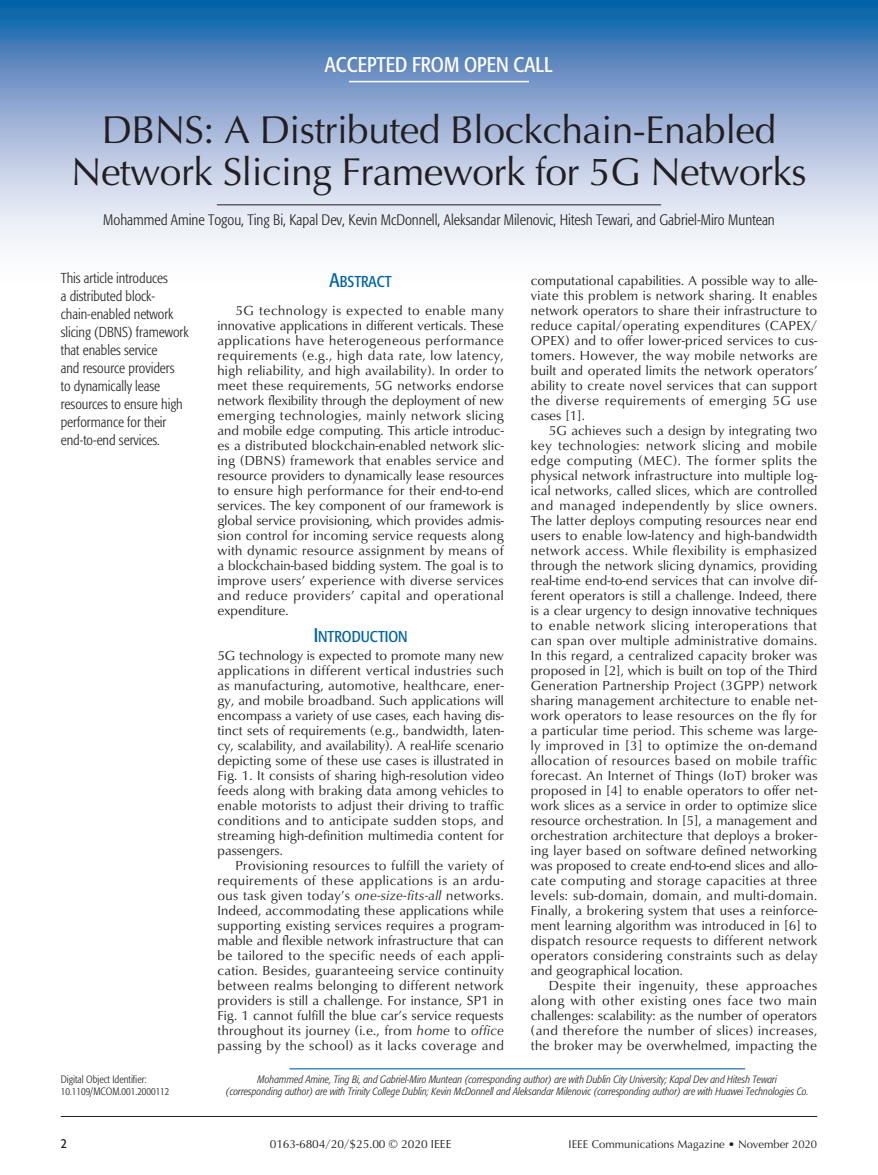
<style>
.page{position:relative;width:878px;height:1175px;background:#fff}
.page>*{position:absolute;margin:0;border:0;box-sizing:border-box;transform-origin:0 0}
.HEADER__Title{font:39px/42px "Optima";letter-spacing:-.015em;color:#231f20;text-align:center}
.HEADER__Paper_Topic{font:condensed 21px "Formata";color:#fff}
.HEADER___2{font:15.6px "Formata Condensed SC800";color:#0163a7}
.HEADER__Byline{font:300 condensed 15px "Formata";color:#231f20}
.TEXT__Deck{font:300 condensed 14.25px/18px "Formata";color:#231f20}
.TEXT__Body{font:13.5px/15px "Classico URW";letter-spacing:.025em;color:#231f20;text-align:justify}
.TEXT__Body_-_No_Inde{font:13.5px/15px "Classico URW";letter-spacing:.015em;color:#231f20;text-align:justify}
.t1{font:13.5px "Formata Condensed SC800";color:#231f20}
.t2{font:12px "Classico URW Reg SC800";color:#231f20}
.t3{font:11.25px "Optima";color:#231f20}
.TEXT__Footnote_-_Aut{font:italic 300 condensed 10.5px/12px "Formata";color:#231f20;text-align:center}
.TEXT__DOI{font:300 condensed 10.5px "Formata";color:#231f20}
.s1{font-size:19.5px}
.s2{font-style:italic}
</style>
<div class="page">
<hr style="left:61px;top:1116px;width:756px;height:1px;background:#231f20">
<svg style="left:0;top:0;width:878px;height:246px;background:#92b0d4"></svg>
<hr style="left:217px;top:204px;width:444px;height:1px;background:#231f20">
<hr style="left:349px;top:81px;width:180px;height:1px;background:#fff">
<hr style="left:289px;top:1068px;width:456px;height:1px;background:#0163a7">
<p class="HEADER__Paper_Topic" style="left:325px;top:52px;width:229px">ACCEPTED FROM OPEN CALL</p>
<p class="HEADER__Title" style="left:71px;top:109px;width:737px">DBNS: A Distributed Blockchain-Enabled<br>Network Slicing Framework for 5G Networks</p>
<p class="HEADER__Byline" style="left:103px;top:212px;width:673px">Mohammed Amine Togou, Ting Bi, Kapal Dev, Kevin McDonnell, Aleksandar Milenovic, Hitesh Tewari, and Gabriel-Miro Muntean</p>
<p class="TEXT__Deck" style="left:61px;top:269px;width:129px">This article introduces<br>a distributed block&shy;chain-enabled network slicing (DBNS) framework that enables service<br>and resource providers<br>to dynamically lease resources to ensure high performance for their end-to-end services.</p>
<p class="TEXT__DOI" style="left:61px;top:1073px;width:87px">Digital Object Identifier:</p>
<p class="TEXT__DOI" style="left:61px;top:1085px;width:110px">10.1109/MCOM.001.2000112</p>
<p class="HEADER___2" style="left:329px;top:272px;width:64px"><span class="s1">A</span>BSTRACT</p>
<p class="TEXT__Body" style="left:217px;top:302px;width:288px;text-indent:18px">5G technology is expected to enable many innovative applications in different verticals. These applications have heterogeneous performance requirements (e.g., high data rate, low latency, high reliability, and high availability). In order to meet these requirements, 5G networks endorse network flexibility through the deployment of new emerging technologies, mainly network slicing and mobile edge computing. This article introduc&shy;es a distributed blockchain-enabled network slic&shy;ing (DBNS) framework that enables service and resource providers to dynamically lease resources to ensure high performance for their end-to-end services. The key component of our framework is global service provisioning, which provides admis&shy;sion control for incoming service requests along with dynamic resource assignment by means of a blockchain-based bidding system. The goal is to improve users’ experience with diverse services and reduce providers’ capital and operational expenditure.</p>
<p class="HEADER___2" style="left:314px;top:627px;width:95px"><span class="s1">I</span>NTRODUCTION</p>
<p class="TEXT__Body_-_No_Inde" style="left:217px;top:647px;width:288px">5G technology is expected to promote many new applications in different vertical industries such as manufacturing, automotive, healthcare, ener&shy;gy, and mobile broadband. Such applications will encompass a variety of use cases, each having dis&shy;tinct sets of requirements (e.g., bandwidth, laten&shy;cy, scalability, and availability). A real-life scenario depicting some of these use cases is illustrated in Fig. 1. It consists of sharing high-resolution video feeds along with braking data among vehicles to enable motorists to adjust their driving to traffic conditions and to anticipate sudden stops, and streaming high-definition multimedia content for passengers.</p>
<p class="TEXT__Body" style="left:217px;top:857px;width:288px;text-indent:18px">Provisioning resources to fulfill the variety of requirements of these applications is an ardu&shy;ous task given today’s <span class="s2">one-size-fits-all</span> networks.<br>Indeed, accommodating these applications while supporting existing services requires a program&shy;mable and flexible network infrastructure that can be tailored to the specific needs of each appli&shy;cation. Besides, guaranteeing service continuity between realms belonging to different network providers is still a challenge. For instance, SP1 in Fig. 1 cannot fulfill the blue car’s service requests throughout its journey (i.e., from <span class="s2">home</span> to <span class="s2">office </span>passing by the school) as it lacks coverage and</p>
<p class="TEXT__Body" style="left:531px;top:272px;width:288px">computational capabilities. A possible way to alle&shy;viate this problem is network sharing. It enables network operators to share their infrastructure to reduce capital/operating expenditures (CAPEX/ OPEX) and to offer lower-priced services to cus&shy;tomers. However, the way mobile networks are built and operated limits the network operators’ ability to create novel services that can support the diverse requirements of emerging 5G use cases [1].</p>
<p class="TEXT__Body" style="left:531px;top:422px;width:288px;text-indent:18px">5G achieves such a design by integrating two key technologies: network slicing and mobile edge computing (MEC). The former splits the physical network infrastructure into multiple log&shy;ical networks, called slices, which are controlled and managed independently by slice owners.<br>The latter deploys computing resources near end users to enable low-latency and high-bandwidth network access. While flexibility is emphasized through the network slicing dynamics, providing real-time end-to-end services that can involve dif&shy;ferent operators is still a challenge. Indeed, there is a clear urgency to design innovative techniques to enable network slicing interoperations that can span over multiple administrative domains.<br>In this regard, a centralized capacity broker was proposed in [2], which is built on top of the Third Generation Partnership Project (3GPP) network sharing management architecture to enable net&shy;work operators to lease resources on the fly for a particular time period. This scheme was large&shy;ly improved in [3] to optimize the on-demand allocation of resources based on mobile traffic forecast. An Internet of Things (IoT) broker was proposed in [4] to enable operators to offer net&shy;work slices as a service in order to optimize slice resource orchestration. In [5], a management and orchestration architecture that deploys a broker&shy;ing layer based on software defined networking was proposed to create end-to-end slices and allo&shy;cate computing and storage capacities at three levels: sub-domain, domain, and multi-domain.<br>Finally, a brokering system that uses a reinforce&shy;ment learning algorithm was introduced in [6] to dispatch resource requests to different network operators considering constraints such as delay and geographical location.</p>
<p class="TEXT__Body" style="left:531px;top:977px;width:288px;text-indent:18px">Despite their ingenuity, these approaches along with other existing ones face two main challenges: scalability: as the number of operators (and therefore the number of slices) increases, the broker may be overwhelmed, impacting the</p>
<p class="TEXT__Footnote_-_Aut" style="left:226px;top:1073px;width:584px">Mohammed Amine, Ting Bi, and Gabriel-Miro Muntean (corresponding author) are with Dublin City University; Kapal Dev and Hitesh Tewari<br>(corresponding author) are with Trinity College Dublin; Kevin McDonnell and Aleksandar Milenovic (corresponding author) are with Huawei Technologies Co.</p>
<p class="t1" style="left:61px;top:1134px;width:8px">2</p>
<p class="t2" style="left:270px;top:1135px;width:183px">0163-6804/20/$25.00 © 2020 IEEE</p>
<p class="t3" style="left:568px;top:1137px;width:250px">IEEE Communications Magazine • November 2020</p>
</div>
